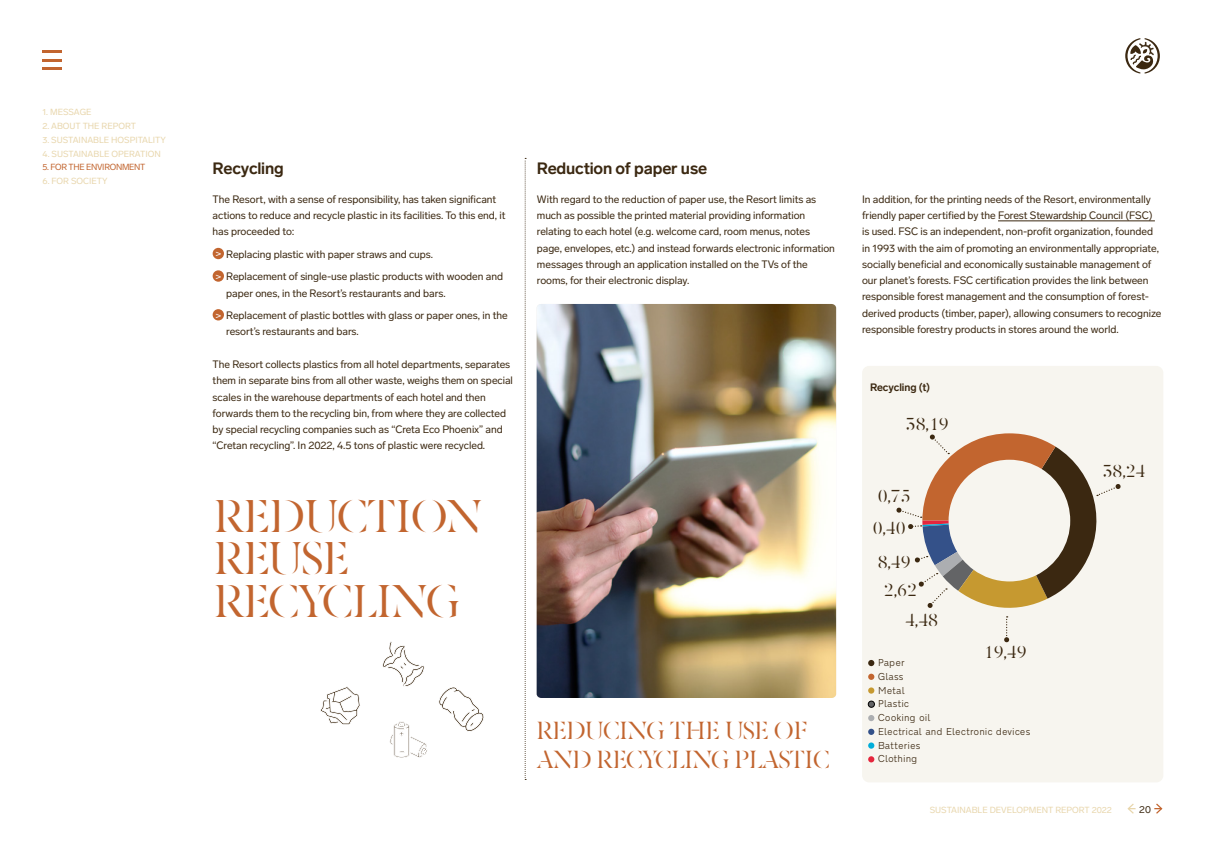
<style>
.page{position:relative;width:1205px;height:851px;background:#fff}
.page>*{position:absolute;margin:0;border:0;box-sizing:border-box;transform-origin:0 0}
.t1{font:46.25px/42.5px "Berlingske Serif St";letter-spacing:-.025em;color:#c2652f}
.t2{font:25px/28.8px "Berlingske Serif St";letter-spacing:-.02em;color:#c2652f}
.t3{font:17.5px "Berlingske Serif St";letter-spacing:-.01em;color:#3b2811}
.t4{font:700 16.25px "Lab Grotesque";letter-spacing:-.01em;color:#3b2811}
.t5{font:10.62px/16.2px "Lab Grotesque";letter-spacing:-.005em;color:#3b2811}
.t6{font:700 10.62px "Lab Grotesque";letter-spacing:-.005em;color:#3b2811}
.t7{font:300 10px/13.8px "CF Dromon";color:#3b2811}
.t8{font:10px "Lab Grotesque";color:#3b2811}
.t9{font:8.75px "Lab Grotesque";color:#e8d6ac}
.t10{font:8.75px "Lab Grotesque";letter-spacing:-.03em;color:#c2652f}
.s1{font-size:10px;color:#fff}
</style>
<div class="page">
<hr style="left:43px;top:67px;width:19px;height:3px;background:#c2652f">
<hr style="left:43px;top:59px;width:19px;height:3px;background:#c2652f">
<hr style="left:43px;top:50px;width:19px;height:3px;background:#c2652f">
<svg style="left:1154px;top:803px;width:9px;height:11px"></svg>
<svg style="left:1127px;top:803px;width:8px;height:11px"></svg>
<svg style="left:1125px;top:38px;width:35px;height:36px"></svg>
<div style="left:862px;top:366px;width:301px;height:416px;background:#f7f5ef;border-radius:7px"></div>
<div style="left:213px;top:248px;width:11px;height:11px;background:#c2652f;border-radius:50%"></div>
<div style="left:213px;top:270px;width:11px;height:12px;background:#c2652f;border-radius:50%"></div>
<div style="left:213px;top:309px;width:11px;height:11px;background:#c2652f;border-radius:50%"></div>
<hr style="left:998px;top:220px;width:157px;height:1px;background:#3b2811">
<svg style="left:525px;top:158px;width:1px;height:620px"></svg>
<svg style="left:438px;top:687px;width:46px;height:44px"></svg>
<svg style="left:389px;top:721px;width:38px;height:37px"></svg>
<svg style="left:320px;top:686px;width:40px;height:39px"></svg>
<svg style="left:382px;top:641px;width:42px;height:45px"></svg>
<svg style="left:868px;top:659px;width:6px;height:7px"></svg>
<svg style="left:868px;top:673px;width:6px;height:6px"></svg>
<svg style="left:868px;top:687px;width:6px;height:6px"></svg>
<svg style="left:868px;top:701px;width:6px;height:6px"></svg>
<div style="left:868px;top:714px;width:6px;height:7px;background:#acaeb1;border-radius:50%"></div>
<svg style="left:868px;top:728px;width:6px;height:6px"></svg>
<svg style="left:868px;top:742px;width:6px;height:6px"></svg>
<svg style="left:868px;top:756px;width:6px;height:6px"></svg>
<svg style="left:896px;top:433px;width:225px;height:209px"></svg>
<img style="left:537px;top:304px;width:299px;height:394px">
<p class="t9" style="left:43px;top:107px;width:50px">1. MESSAGE</p>
<p class="t9" style="left:43px;top:120px;width:95px">2. ABOUT THE REPORT</p>
<p class="t9" style="left:43px;top:134px;width:125px">3. SUSTAINABLE HOSPITALITY</p>
<p class="t9" style="left:43px;top:148px;width:120px">4. SUSTAINABLE OPERATION</p>
<p class="t9" style="left:43px;top:175px;width:67px">6. FOR SOCIETY</p>
<p class="t10" style="left:43px;top:161px;width:104px">5. FOR THE ENVIRONMENT</p>
<h3 class="t4" style="left:213px;top:156px;width:73px">Recycling</h3>
<h3 class="t4" style="left:537px;top:156px;width:172px">Reduction of paper use</h3>
<p class="t5" style="left:213px;top:191px;width:294px">The Resort, with a sense of responsibility, has taken significant actions to reduce and recycle plastic in its facilities. To this end, it has proceeded to:</p>
<p class="t5" style="left:215px;top:242px;width:289px;line-height:22.5px"><span class="s1">&gt;</span> Replacing plastic with paper straws and cups.<br><span class="s1">&gt;</span> Replacement of single-use plastic products with wooden and</p>
<p class="t5" style="left:215px;top:281px;width:294px;line-height:22.5px;text-indent:11px">paper ones, in the Resort’s restaurants and bars.<br><span class="s1">&gt;</span> Replacement of plastic bottles with glass or paper ones, in the</p>
<p class="t5" style="left:226px;top:323px;width:134px">resort’s restaurants and bars.</p>
<p class="t5" style="left:213px;top:356px;width:302px">The Resort collects plastics from all hotel departments, separates them in separate bins from all other waste, weighs them on special scales in the warehouse departments of each hotel and then forwards them to the recycling bin, from where they are collected by special recycling companies such as “Creta Eco Phoenix” and “Cretan recycling”. In 2022, 4.5 tons of plastic were recycled.</p>
<h1 class="t1" style="left:214px;top:491px;width:270px">REDUCTION<br>REUSE<br>RECYCLING</h1>
<p class="t5" style="left:537px;top:191px;width:300px">With regard to the reduction of paper use, the Resort limits as much as possible the printed material providing information relating to each hotel (e.g. welcome card, room menus, notes page, envelopes, etc.) and instead forwards electronic information messages through an application installed on the TVs of the rooms, for their electronic display.</p>
<p class="t5" style="left:862px;top:191px;width:301px">In addition, for the printing needs of the Resort, environmentally friendly paper certified by the Forest Stewardship Council (FSC) is used. FSC is an independent, non-profit organization, founded in 1993 with the aim of promoting an environmentally appropriate, socially beneficial and economically sustainable management of our planet’s forests. FSC certification provides the link between responsible forest management and the consumption of forest&shy;derived products (timber, paper), allowing consumers to recognize responsible forestry products in stores around the world.</p>
<p class="t6" style="left:870px;top:379px;width:61px">Recycling (t)</p>
<h2 class="t2" style="left:536px;top:714px;width:295px">REDUCING THE USE OF<br>AND RECYCLING PLASTIC</h2>
<h3 class="t3" style="left:906px;top:410px;width:44px">38,19</h3>
<h3 class="t3" style="left:877px;top:483px;width:35px">0,75</h3>
<h3 class="t3" style="left:873px;top:514px;width:35px">0,40</h3>
<h3 class="t3" style="left:877px;top:549px;width:35px">8,49</h3>
<h3 class="t3" style="left:884px;top:576px;width:35px">2,62</h3>
<h3 class="t3" style="left:905px;top:606px;width:35px">4,48</h3>
<h3 class="t3" style="left:984px;top:639px;width:44px">19,49</h3>
<p class="t7" style="left:878px;top:655px;width:154px">Paper<br>Glass<br>Metal<br>Plastic<br>Cooking oil<br>Electrical and Electronic devices<br>Batteries<br>Clothing</p>
<h3 class="t3" style="left:1102px;top:457px;width:44px">38,24</h3>
<p class="t9" style="left:930px;top:803px;width:184px">SUSTAINABLE DEVELOPMENT REPORT 2022</p>
<p class="t8" style="left:1139px;top:802px;width:13px">20</p>
</div>
